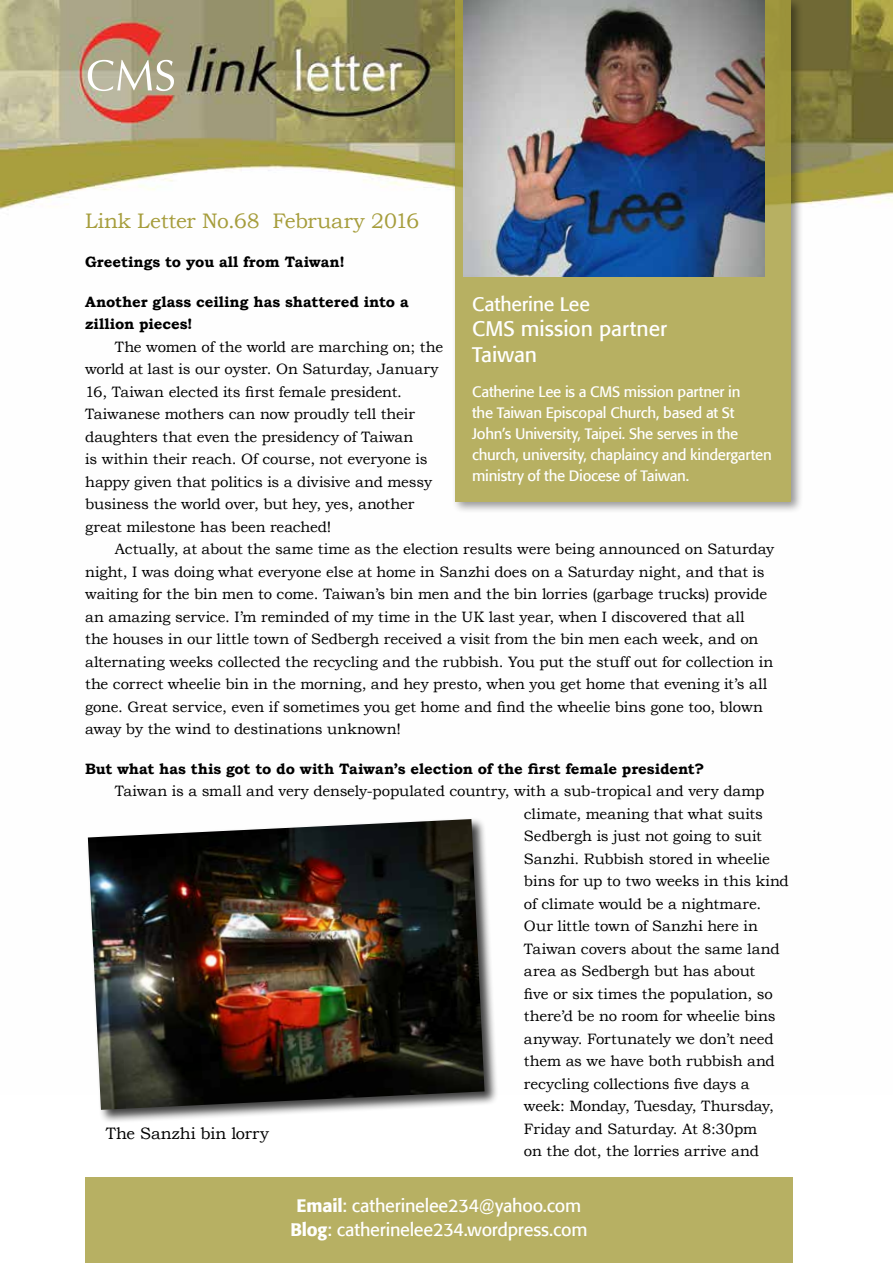
<style>
.page{position:relative;width:893px;height:1263px;background:#fff}
.page>*{position:absolute;margin:0;border:0;box-sizing:border-box;transform-origin:0 0}
.t1{font:21px "Bookman Old Style";letter-spacing:-.01em;color:#a69d3c}
.t2{font:21px/25.2px "Formata";letter-spacing:-.005em;color:#fff}
.t3{font:19.5px "Formata";letter-spacing:-.01em;color:#fff}
.t4{font:18px/23.2px "Formata";letter-spacing:-.015em;color:#fff;text-align:center}
.t5{font:16.5px "Bookman Old Style";letter-spacing:.005em;color:#000}
.t6{font:15px/22.5px "Bookman Old Style";letter-spacing:-.01em;color:#000}
.t7{font:15px/21px "Formata";letter-spacing:-.015em;color:#fff}
.t8{font:700 15px/22.5px "Bookman Old Style";color:#000}
.s1{font-family:"Formata Medium 2"}
</style>
<div class="page">
<img style="left:0;top:0;width:893px;height:209px">
<img style="left:88px;top:60px;width:86px;height:31px">
<div style="left:85px;top:1178px;width:707px;height:85px;background:#b7b063"></div>
<div style="left:452px;top:0;width:352px;height:514px;background:#000;opacity:.51"></div>
<svg style="left:455px;top:0;width:336px;height:501px;background:#b4ad5f"></svg>
<img style="left:464px;top:0;width:300px;height:276px">
<div style="left:86px;top:817px;width:412px;height:307px;background:#000;opacity:.75"></div>
<img style="left:88px;top:819px;width:396px;height:291px">
<h1 class="t1" style="left:85px;top:207px;width:336px">Link Letter No.68 February 2016</h1>
<p class="t8" style="left:85px;top:251px;width:261px">Greetings to you all from Taiwan!</p>
<p class="t8" style="left:85px;top:290px;width:325px">Another glass ceiling has shattered into a zillion pieces!</p>
<p class="t6" style="left:85px;top:335px;width:359px;text-indent:30px">The women of the world are marching on; the world at last is our oyster. On Saturday, January 16, Taiwan elected its first female president.<br>Taiwanese mothers can now proudly tell their daughters that even the presidency of Taiwan<br>is within their reach. Of course, not everyone is happy given that politics is a divisive and messy business the world over, but hey, yes, another great milestone has been reached!</p>
<p class="t6" style="left:85px;top:538px;width:691px;text-indent:30px">Actually, at about the same time as the election results were being announced on Saturday night, I was doing what everyone else at home in Sanzhi does on a Saturday night, and that is waiting for the bin men to come. Taiwan’s bin men and the bin lorries (garbage trucks) provide an amazing service. I’m reminded of my time in the UK last year, when I discovered that all<br>the houses in our little town of Sedbergh received a visit from the bin men each week, and on alternating weeks collected the recycling and the rubbish. You put the stuff out for collection in the correct wheelie bin in the morning, and hey presto, when you get home that evening it’s all gone. Great service, even if sometimes you get home and find the wheelie bins gone too, blown away by the wind to destinations unknown!</p>
<p class="t8" style="left:85px;top:757px;width:621px">But what has this got to do with Taiwan’s election of the first female president?</p>
<p class="t6" style="left:524px;top:780px;width:266px;text-indent:-409px">Taiwan is a small and very densely-populated country, with a sub-tropical and very damp climate, meaning that what suits Sedbergh is just not going to suit Sanzhi. Rubbish stored in wheelie bins for up to two weeks in this kind of climate would be a nightmare.<br>Our little town of Sanzhi here in Taiwan covers about the same land area as Sedbergh but has about<br>five or six times the population, so there’d be no room for wheelie bins anyway. Fortunately we don’t need them as we have both rubbish and recycling collections five days a week: Monday, Tuesday, Thursday, Friday and Saturday. At 8:30pm<br>on the dot, the lorries arrive and</p>
<p class="t4" style="left:290px;top:1194px;width:299px"><span class="s1">Email</span>: catherinelee234@yahoo.com<br><span class="s1">Blog</span>: catherinelee234.wordpress.com</p>
<h2 class="t3" style="left:472px;top:292px;width:119px">Catherine Lee</h2>
<h1 class="t2" style="left:472px;top:316px;width:196px">CMS mission partner<br>Taiwan</h1>
<p class="t7" style="left:472px;top:381px;width:301px">Catherine Lee is a CMS mission partner in<br>the Taiwan Episcopal Church, based at St John’s University, Taipei. She serves in the church, university, chaplaincy and kindergarten ministry of the Diocese of Taiwan.</p>
<p class="t5" style="left:106px;top:1123px;width:165px">The Sanzhi bin lorry</p>
</div>
